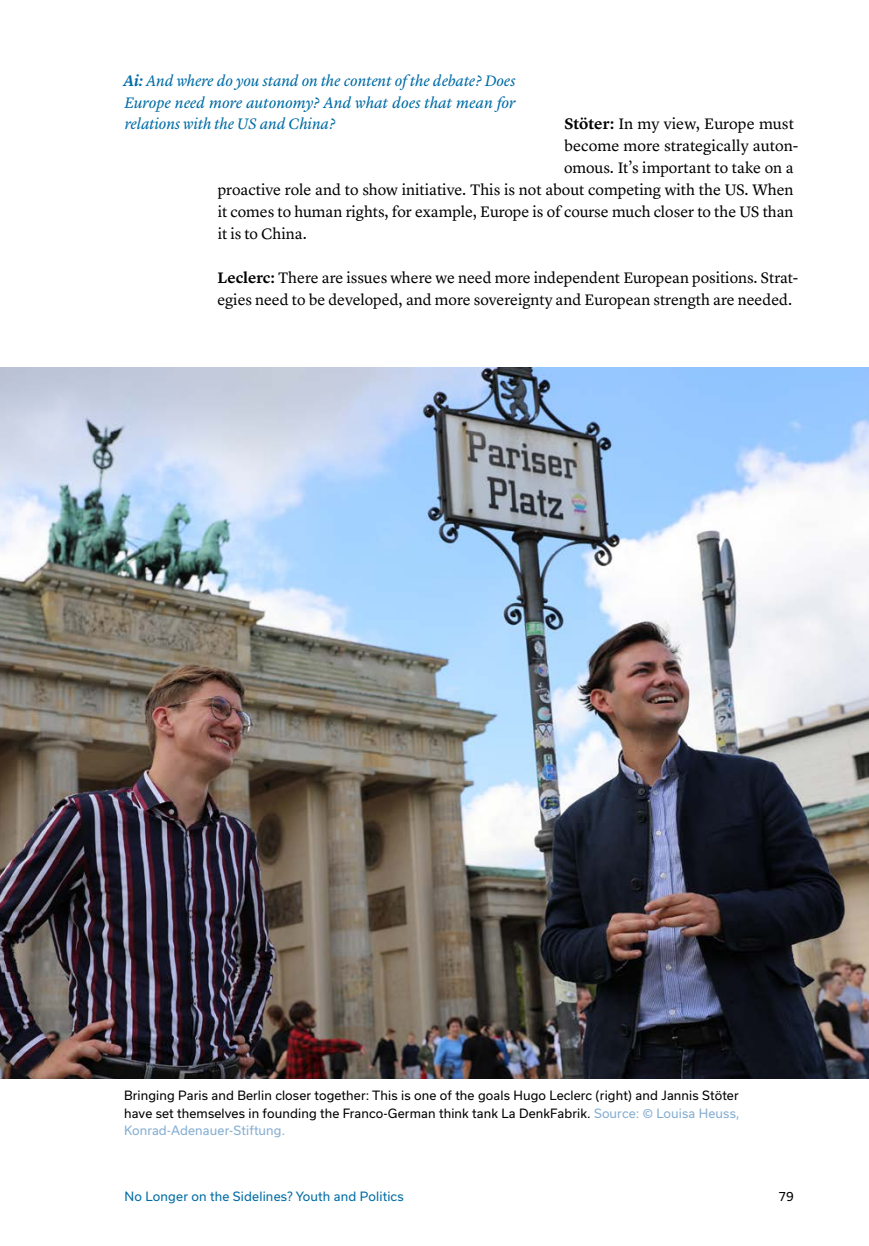
<style>
.page{position:relative;width:869px;height:1246px;background:#fff}
.page>*{position:absolute;margin:0;border:0;box-sizing:border-box;transform-origin:0 0}
.t1{font:15.75px/21.9px "Lyon Text";color:#000}
.t2{font:italic 15.75px/21.9px "Lyon Text";letter-spacing:-.005em;color:#006ca6;text-align:justify}
.t3{font:12.25px/17.5px "Usual";letter-spacing:.01em;color:#000;text-align:justify}
.t4{font:12.25px "Usual";letter-spacing:.015em;color:#006ca6}
.s1{font-weight:600}
.s2{color:#85aed2}
</style>
<div class="page">
<img style="left:0;top:367px;width:868px;height:711px">
<p class="t2" style="left:123px;top:68px;width:394px"><span class="s1">Ai:</span> And where do you stand on the content of the debate? Does Europe need more autonomy? And what does that mean for relations with the US and China?</p>
<p class="t1" style="left:564px;top:112px;width:231px"><span class="s1">Stöter:</span> In my view, Europe must</p>
<p class="t1" style="left:564px;top:134px;width:235px">become more strategically auton-</p>
<p class="t1" style="left:563px;top:156px;width:231px">omous. It’s important to take on a</p>
<p class="t1" style="left:218px;top:178px;width:577px">proactive role and to show initiative. This is not about competing with the US. When</p>
<p class="t1" style="left:218px;top:199px;width:577px">it comes to human rights, for example, Europe is of course much closer to the US than</p>
<p class="t1" style="left:218px;top:221px;width:90px">it is to China.</p>
<p class="t1" style="left:217px;top:265px;width:582px"><span class="s1">Leclerc:</span> There are issues where we need more independent European positions. Strat&shy;egies need to be developed, and more sovereignty and European strength are needed.</p>
<p class="t3" style="left:124px;top:1086px;width:616px">Bringing Paris and Berlin closer together: This is one of the goals Hugo Leclerc (right) and Jannis Stöter have set themselves in founding the Franco-German think tank La DenkFabrik. <span class="s2">Source: © Louisa Heuss, Konrad-Adenauer-Stiftung.</span></p>
<p class="t4" style="left:125px;top:1188px;width:280px">No Longer on the Sidelines? Youth and Politics</p>
<p class="t3" style="left:778px;top:1186px;width:17px">79</p>
</div>
